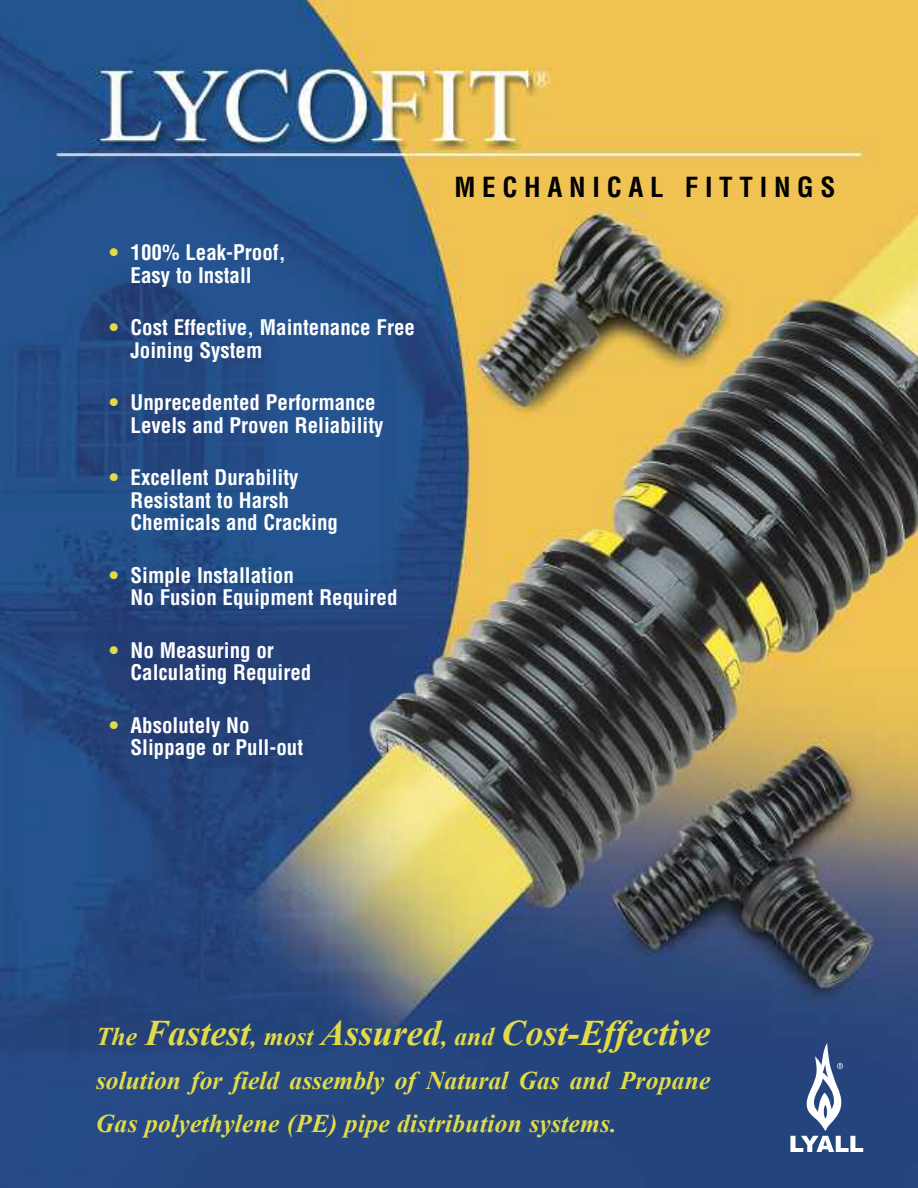
<style>
.page{position:relative;width:918px;height:1188px;background:#fff}
.page>*{position:absolute;margin:0;border:0;box-sizing:border-box;transform-origin:0 0}
.t1{font:italic 700 36px "Times New Roman";color:#e2db48}
.t2{font:700 condensed 27px "Helvetica";letter-spacing:.25em;color:#000}
.t3{font:italic 700 25.5px/43.5px "Times New Roman";letter-spacing:.01em;color:#e2db48}
.t4{font:700 condensed 21px/22.5px "Helvetica";color:#fff}
.s1{color:#e2db48}
.s2{font-size:25.5px}
</style>
<div class="page">
<img style="left:0;top:0;width:918px;height:1188px">
<svg style="left:790px;top:1043px;width:73px;height:109px"></svg>
<p class="t4" style="left:131px;top:242px;width:157px;text-indent:-21px"><span class="s1">•</span> 100% Leak-Proof,<br>Easy to Install</p>
<p class="t4" style="left:131px;top:317px;width:286px;text-indent:-21px"><span class="s1">•</span> Cost Effective, Maintenance Free<br>Joining System</p>
<p class="t4" style="left:131px;top:392px;width:254px;text-indent:-21px"><span class="s1">•</span> Unprecedented Performance<br>Levels and Proven Reliability</p>
<p class="t4" style="left:131px;top:467px;width:209px;text-indent:-21px"><span class="s1">•</span> Excellent Durability<br>Resistant to Harsh<br>Chemicals and Cracking</p>
<p class="t4" style="left:131px;top:564px;width:268px;text-indent:-21px"><span class="s1">•</span> Simple Installation<br>No Fusion Equipment Required</p>
<p class="t4" style="left:131px;top:639px;width:182px;text-indent:-21px"><span class="s1">•</span> No Measuring or<br>Calculating Required</p>
<p class="t4" style="left:131px;top:714px;width:174px;text-indent:-21px"><span class="s1">•</span> Absolutely No<br>Slippage or Pull-out</p>
<p class="t2" style="left:455px;top:172px;width:382px">MECHANICAL FITTINGS</p>
<h1 class="t1" style="left:96px;top:1013px;width:616px"><span class="s2">The</span> Fastest<span class="s2">, most</span> Assured<span class="s2">, and</span> Cost-Effective</h1>
<p class="t3" style="left:96px;top:1059px;width:616px">solution for field assembly of Natural Gas and Propane<br>Gas polyethylene (PE) pipe distribution systems.</p>
</div>
